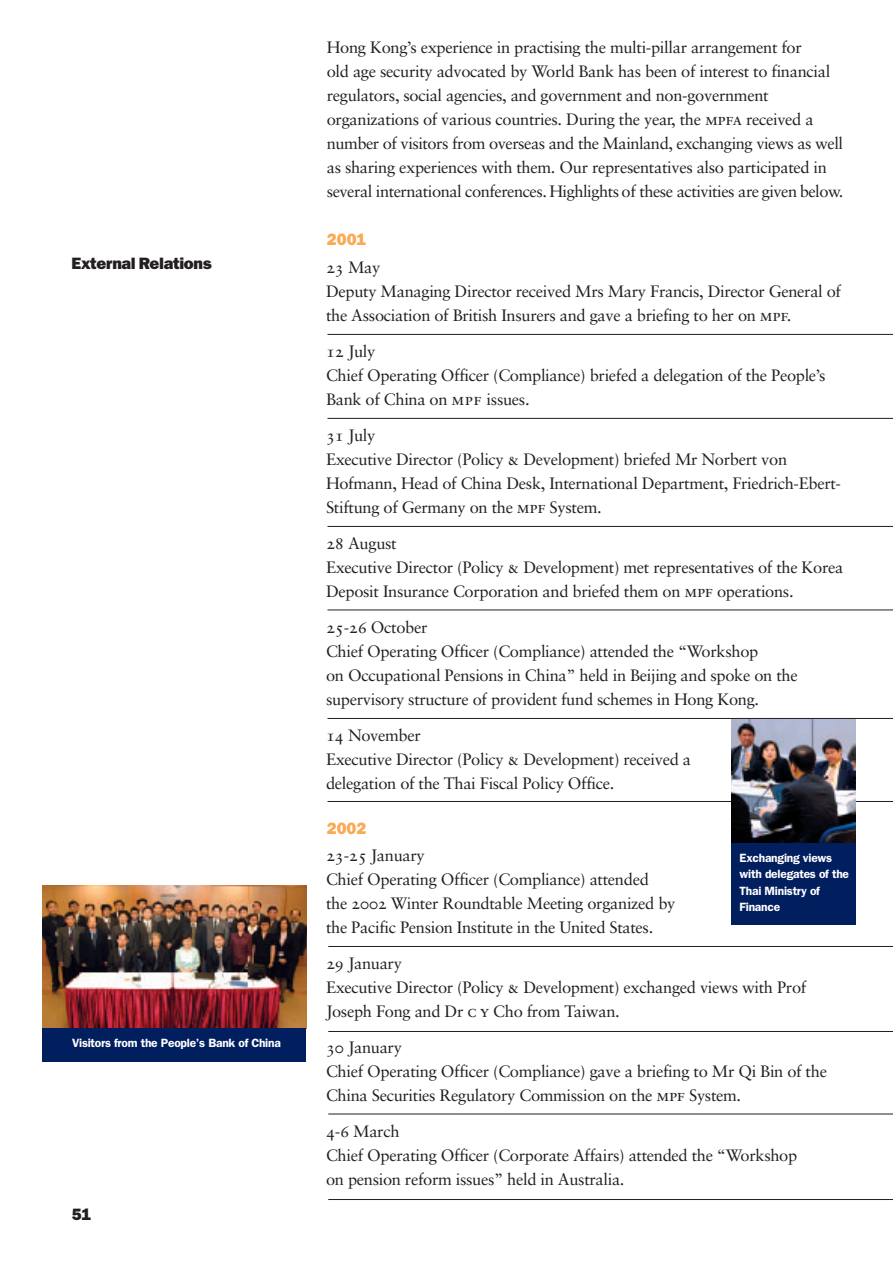
<style>
.page{position:relative;width:893px;height:1263px;background:#fff}
.page>*{position:absolute;margin:0;border:0;box-sizing:border-box;transform-origin:0 0}
.t1{font:16.5px/24px "Sabon";letter-spacing:-.02em;color:#231f20}
.t2{font:800 16.5px "Franklin Gothic";letter-spacing:-.02em;color:#231f20}
.t3{font:800 16.5px "Franklin Gothic";color:#f9aa53}
.t4{font:600 12px/16.5px "Franklin Gothic";letter-spacing:-.02em;color:#fff}
.s1{font-family:"Sabon Roman SC"}
</style>
<div class="page">
<hr style="left:327px;top:334px;width:566px;height:1px;background:#231f20">
<hr style="left:327px;top:418px;width:566px;height:1px;background:#231f20">
<hr style="left:327px;top:526px;width:566px;height:1px;background:#231f20">
<hr style="left:327px;top:610px;width:566px;height:1px;background:#231f20">
<hr style="left:328px;top:946px;width:565px;height:1px;background:#231f20">
<hr style="left:328px;top:1031px;width:565px;height:1px;background:#231f20">
<hr style="left:328px;top:1114px;width:565px;height:1px;background:#231f20">
<hr style="left:328px;top:1199px;width:565px;height:1px;background:#231f20">
<hr style="left:327px;top:801px;width:566px;height:1px;background:#231f20">
<img style="left:42px;top:886px;width:264px;height:142px">
<div style="left:42px;top:1028px;width:264px;height:34px;background:#011e5f"></div>
<img style="left:731px;top:719px;width:124px;height:124px">
<div style="left:731px;top:843px;width:124px;height:81px;background:#011e5f"></div>
<hr style="left:327px;top:718px;width:566px;height:1px;background:#231f20">
<p class="t2" style="left:71px;top:254px;width:142px">External Relations</p>
<p class="t4" style="left:72px;top:1035px;width:210px">Visitors from the People’s Bank of China</p>
<p class="t2" style="left:72px;top:1205px;width:21px">51</p>
<p class="t1" style="left:327px;top:35px;width:518px">Hong Kong’s experience in practising the multi-pillar arrangement for<br>old age security advocated by World Bank has been of interest to financial regulators, social agencies, and government and non-government organizations of various countries. During the year, the <span class="s1">mpfa</span> received a number of visitors from overseas and the Mainland, exchanging views as well as sharing experiences with them. Our representatives also participated in several international conferences. Highlights of these activities are given below.</p>
<p class="t3" style="left:327px;top:230px;width:41px">2001</p>
<p class="t1" style="left:326px;top:255px;width:517px"><span class="s1">23</span> May<br>Deputy Managing Director received Mrs Mary Francis, Director General of the Association of British Insurers and gave a briefing to her on <span class="s1">mpf.</span></p>
<p class="t1" style="left:326px;top:339px;width:501px"><span class="s1">12</span> July<br>Chief Operating Officer (Compliance) briefed a delegation of the People’s<br>Bank of China on <span class="s1">mpf</span> issues.</p>
<p class="t1" style="left:326px;top:423px;width:517px"><span class="s1">31</span> July<br>Executive Director (Policy <span class="s1">&amp;</span> Development) briefed Mr Norbert von Hofmann, Head of China Desk, International Department, Friedrich-Ebert-Stiftung of Germany on the <span class="s1">mpf</span> System.</p>
<p class="t1" style="left:326px;top:531px;width:519px"><span class="s1">28</span> August<br>Executive Director (Policy <span class="s1">&amp;</span> Development) met representatives of the Korea<br>Deposit Insurance Corporation and briefed them on <span class="s1">mpf</span> operations.</p>
<p class="t1" style="left:326px;top:615px;width:473px"><span class="s1">25-26</span> October<br>Chief Operating Officer (Compliance) attended the “Workshop<br>on Occupational Pensions in China” held in Beijing and spoke on the supervisory structure of provident fund schemes in Hong Kong.</p>
<p class="t1" style="left:326px;top:723px;width:367px"><span class="s1">14</span> November<br>Executive Director (Policy <span class="s1">&amp;</span> Development) received a delegation of the Thai Fiscal Policy Office.</p>
<p class="t3" style="left:327px;top:818px;width:41px">2002</p>
<p class="t1" style="left:326px;top:843px;width:351px"><span class="s1">23-25</span> January<br>Chief Operating Officer (Compliance) attended<br>the <span class="s1">2002</span> Winter Roundtable Meeting organized by the Pacific Pension Institute in the United States.</p>
<p class="t1" style="left:326px;top:951px;width:482px"><span class="s1">29</span> January<br>Executive Director (Policy <span class="s1">&amp;</span> Development) exchanged views with Prof<br>Joseph Fong and Dr <span class="s1">c y</span> Cho from Taiwan.</p>
<p class="t1" style="left:326px;top:1035px;width:502px"><span class="s1">30</span> January<br>Chief Operating Officer (Compliance) gave a briefing to Mr Qi Bin of the<br>China Securities Regulatory Commission on the <span class="s1">mpf</span> System.</p>
<p class="t1" style="left:326px;top:1119px;width:473px"><span class="s1">4-6</span> March<br>Chief Operating Officer (Corporate Affairs) attended the “Workshop on pension reform issues” held in Australia.</p>
<p class="t4" style="left:740px;top:849px;width:111px">Exchanging views with delegates of the<br>Thai Ministry of<br>Finance</p>
</div>
